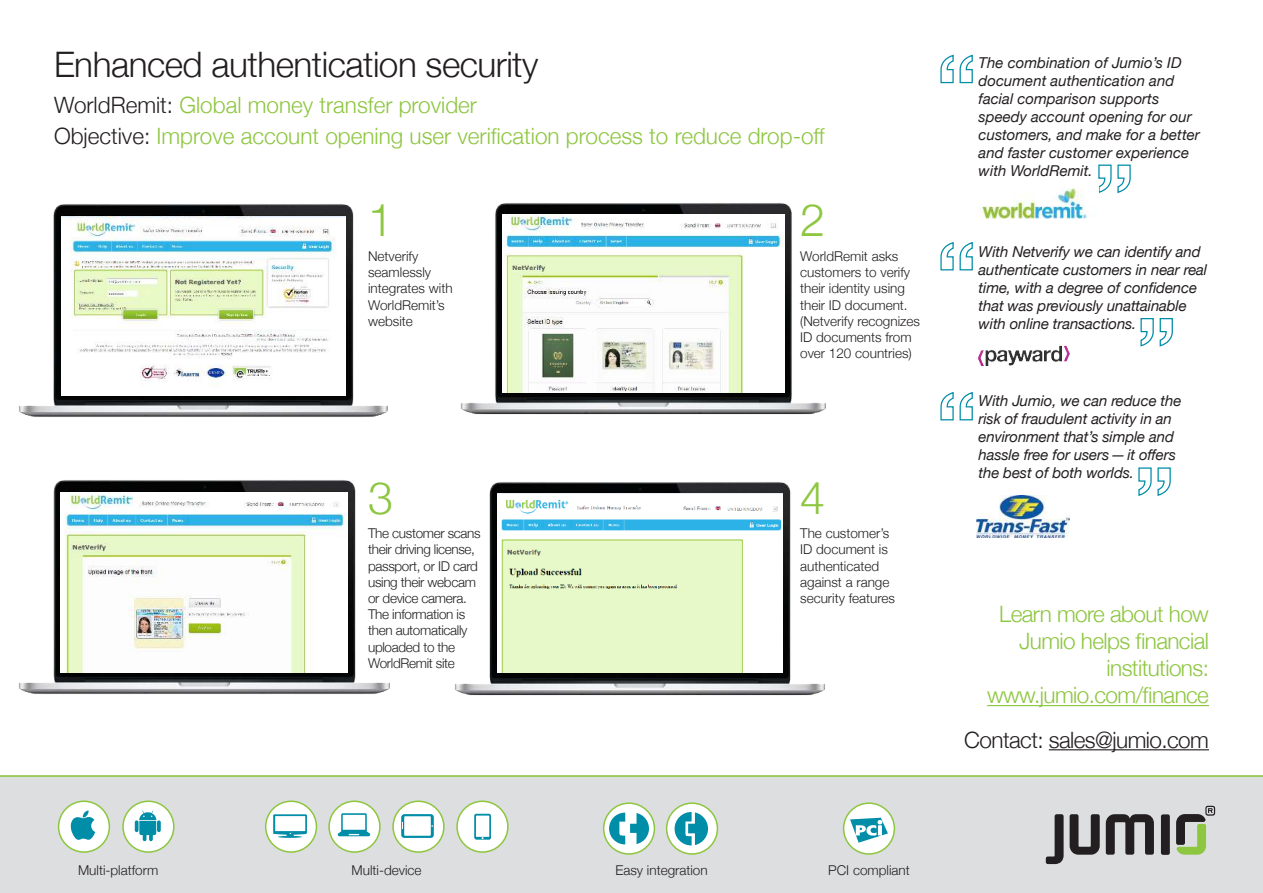
<style>
.page{position:relative;width:1263px;height:893px;background:#fff}
.page>*{position:absolute;margin:0;border:0;box-sizing:border-box;transform-origin:0 0}
.t1{font:300 45px "Helvetica Neue";color:#8dc63f}
.t2{font:300 35.1px "Helvetica Neue";letter-spacing:-.015em;color:#231f20}
.t3{font:300 22.5px/31.2px "Helvetica Neue";color:#8dc63f}
.t4{font:300 22.5px/27px "Helvetica Neue";letter-spacing:-.025em;color:#8dc63f;text-align:right}
.t5{font:300 22.5px "Helvetica Neue";letter-spacing:-.025em;color:#231f20}
.t6{font:italic 15px/18px "Helvetica Neue";letter-spacing:-.01em;color:#231f20}
.t7{font:300 13.5px/16.2px "Helvetica Neue";color:#231f20}
.t8{font:300 13.5px/16.2px "Helvetica Neue";letter-spacing:-.025em;color:#231f20}
.s1{color:#231f20}
</style>
<div class="page">
<div style="left:0;top:775px;width:1263px;height:118px;background:#dddedf"></div>
<hr style="left:0;top:775px;width:1263px;height:2px;background:#8dc63f">
<hr style="left:987px;top:705px;width:222px;height:1px;background:#8dc63f">
<hr style="left:1049px;top:749px;width:160px;height:1px;background:#231f20">
<img style="left:19px;top:204px;width:369px;height:213px">
<img style="left:61px;top:216px;width:284px;height:179px">
<img style="left:461px;top:203px;width:365px;height:212px">
<img style="left:502px;top:215px;width:282px;height:177px">
<img style="left:19px;top:480px;width:371px;height:214px">
<img style="left:61px;top:492px;width:286px;height:180px">
<svg style="left:940px;top:54px;width:33px;height:30px"></svg>
<svg style="left:1098px;top:164px;width:33px;height:29px"></svg>
<svg style="left:940px;top:242px;width:33px;height:29px"></svg>
<svg style="left:1140px;top:318px;width:33px;height:29px"></svg>
<svg style="left:940px;top:392px;width:33px;height:29px"></svg>
<svg style="left:1138px;top:467px;width:33px;height:29px"></svg>
<img style="left:981px;top:184px;width:118px;height:35px">
<img style="left:977px;top:345px;width:93px;height:21px">
<img style="left:976px;top:496px;width:94px;height:41px">
<div style="left:1161px;top:814px;width:9px;height:41px;background:#231f20;border-radius:2px"></div>
<svg style="left:1046px;top:814px;width:17px;height:50px"></svg>
<svg style="left:1106px;top:814px;width:48px;height:41px"></svg>
<svg style="left:1069px;top:814px;width:31px;height:41px"></svg>
<svg style="left:1176px;top:806px;width:39px;height:49px"></svg>
<img style="left:455px;top:482px;width:370px;height:214px">
<img style="left:497px;top:494px;width:285px;height:179px">
<svg style="left:604px;top:803px;width:50px;height:51px"></svg>
<div style="left:603px;top:802px;width:52px;height:53px;border:2px solid #8dc63f;border-radius:50%"></div>
<div style="left:667px;top:803px;width:50px;height:51px;background:#fff;border-radius:50%"></div>
<div style="left:666px;top:802px;width:52px;height:53px;border:2px solid #8dc63f;border-radius:50%"></div>
<svg style="left:609px;top:813px;width:40px;height:31px"></svg>
<svg style="left:674px;top:812px;width:34px;height:33px"></svg>
<div style="left:59px;top:801px;width:50px;height:51px;background:#fff;border-radius:50%"></div>
<div style="left:58px;top:800px;width:52px;height:53px;border:2px solid #8dc63f;border-radius:50%"></div>
<div style="left:123px;top:801px;width:51px;height:51px;background:#fff;border-radius:50%"></div>
<div style="left:122px;top:800px;width:53px;height:53px;border:2px solid #8dc63f;border-radius:50%"></div>
<svg style="left:71px;top:810px;width:24px;height:30px"></svg>
<svg style="left:135px;top:810px;width:26px;height:31px"></svg>
<div style="left:329px;top:801px;width:51px;height:51px;background:#fff;border-radius:50%"></div>
<div style="left:328px;top:800px;width:53px;height:53px;border:2px solid #8dc63f;border-radius:50%"></div>
<svg style="left:338px;top:813px;width:32px;height:23px"></svg>
<div style="left:266px;top:801px;width:50px;height:51px;background:#fff;border-radius:50%"></div>
<div style="left:265px;top:800px;width:52px;height:53px;border:2px solid #8dc63f;border-radius:50%"></div>
<svg style="left:273px;top:814px;width:34px;height:24px"></svg>
<div style="left:393px;top:801px;width:51px;height:51px;background:#fff;border-radius:50%"></div>
<div style="left:392px;top:800px;width:53px;height:53px;border:2px solid #8dc63f;border-radius:50%"></div>
<div style="left:457px;top:801px;width:51px;height:51px;background:#fff;border-radius:50%"></div>
<div style="left:456px;top:800px;width:53px;height:53px;border:2px solid #8dc63f;border-radius:50%"></div>
<svg style="left:474px;top:814px;width:17px;height:26px"></svg>
<svg style="left:401px;top:814px;width:33px;height:24px"></svg>
<div style="left:844px;top:803px;width:50px;height:51px;background:#fff;border-radius:50%"></div>
<div style="left:843px;top:802px;width:52px;height:53px;border:2px solid #8dc63f;border-radius:50%"></div>
<svg style="left:850px;top:818px;width:38px;height:25px"></svg>
<h2 class="t2" style="left:54px;top:52px;width:486px">Enhanced authentication security</h2>
<h3 class="t3" style="left:54px;top:88px;width:772px"><span class="s1">WorldRemit:</span> Global money transfer provider<br><span class="s1">Objective:</span> Improve account opening user verification process to reduce drop-off</h3>
<h1 class="t1" style="left:368px;top:203px;width:27px">1</h1>
<p class="t7" style="left:368px;top:247px;width:86px">Netverify seamlessly integrates with<br>WorldRemit’s website</p>
<h1 class="t1" style="left:368px;top:481px;width:27px">3</h1>
<p class="t8" style="left:368px;top:527px;width:114px">The customer scans their driving license, passport, or ID card using their webcam or device camera.<br>The information is then automatically uploaded to the<br>WorldRemit site</p>
<h1 class="t1" style="left:800px;top:203px;width:27px">2</h1>
<p class="t7" style="left:800px;top:249px;width:121px">WorldRemit asks customers to verify their identity using their ID document. (Netverify recognizes<br>ID documents from over 120 countries)</p>
<h1 class="t1" style="left:800px;top:481px;width:27px">4</h1>
<p class="t7" style="left:800px;top:527px;width:96px">The customer’s<br>ID document is authenticated against a range security features</p>
<p class="t7" style="left:78px;top:861px;width:82px">Multi-platform</p>
<p class="t7" style="left:352px;top:863px;width:71px">Multi-device</p>
<p class="t7" style="left:615px;top:863px;width:94px">Easy integration</p>
<p class="t7" style="left:828px;top:861px;width:83px">PCI compliant</p>
<p class="t6" style="left:979px;top:56px;width:223px">The combination of Jumio’s ID document authentication and facial comparison supports speedy account opening for our customers, and make for a better and faster customer experience with WorldRemit.</p>
<p class="t6" style="left:979px;top:244px;width:230px">With Netverify we can identify and authenticate customers in near real time, with a degree of confidence that was previously unattainable with online transactions.</p>
<p class="t6" style="left:979px;top:393px;width:204px">With Jumio, we can reduce the risk of fraudulent activity in an environment that’s simple and hassle free for users — it offers the best of both worlds.</p>
<h3 class="t4" style="left:987px;top:603px;width:223px">Learn more about how<br>Jumio helps financial institutions: www.jumio.com/finance</h3>
<h3 class="t5" style="left:964px;top:731px;width:246px">Contact: sales@jumio.com</h3>
</div>
